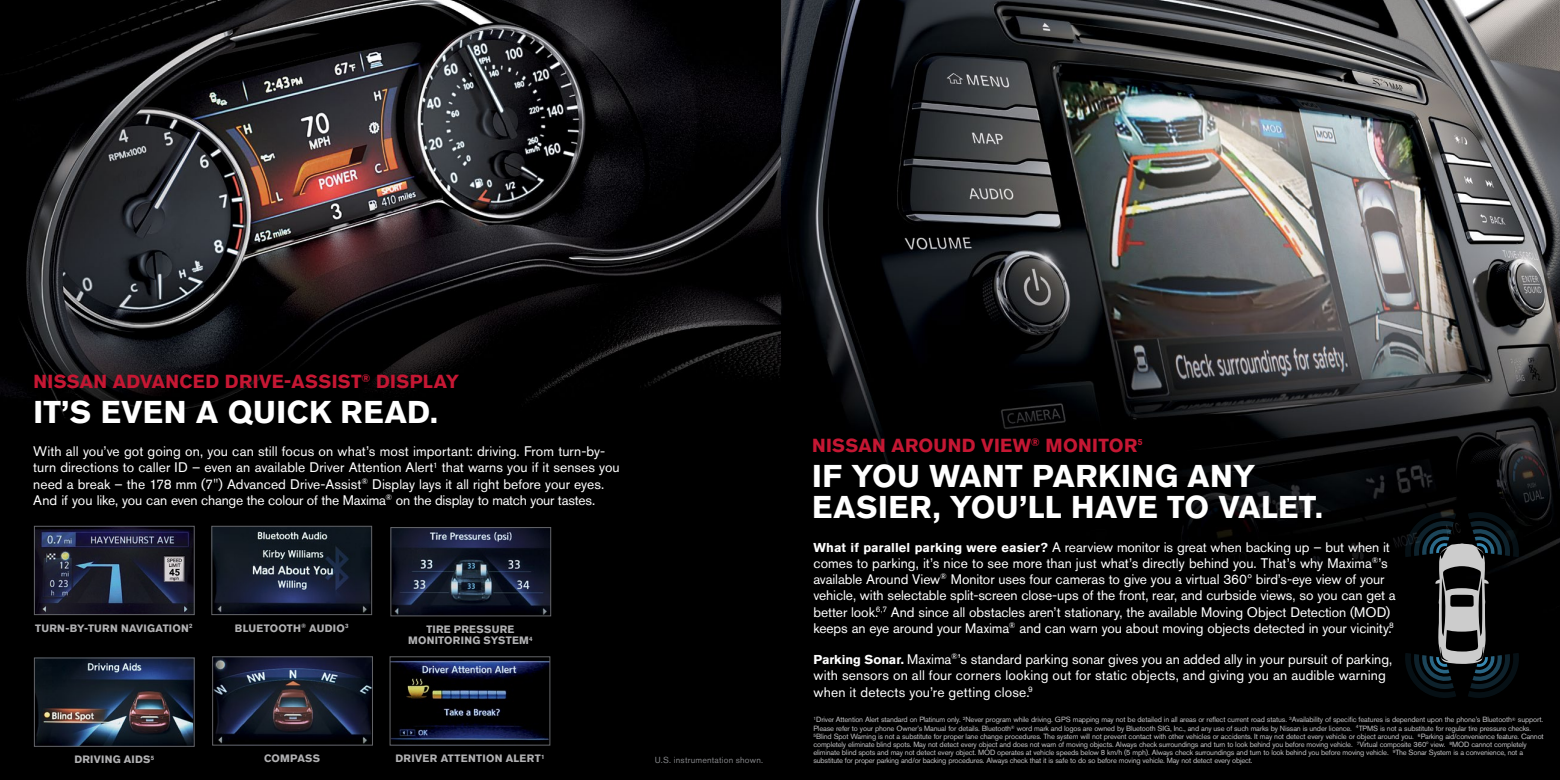
<style>
.page{position:relative;width:1560px;height:780px;background:#fff}
.page>*{position:absolute;margin:0;border:0;box-sizing:border-box;transform-origin:0 0}
.t1{font:700 31.25px/31.2px "Akzidenz Grotesk Pro";letter-spacing:.015em;color:#fff}
.t2{font:700 18.75px "Akzidenz Grotesk Pro";letter-spacing:.015em;color:#c51733}
.t3{font:13.75px/16.2px "Akzidenz Grotesk Pro";letter-spacing:-.005em;color:#fff}
.t4{font:700 10.62px/11.2px "Akzidenz Grotesk Pro";letter-spacing:.025em;color:#b2b2b4;text-align:center}
.t5{font:8.75px "Akzidenz Grotesk Pro";letter-spacing:.02em;color:#838487}
.t6{font:7.5px/8.1px "Akzidenz Grotesk Pro";letter-spacing:-.025em;color:#c1c1c3}
.s1{font-weight:700;font-size:12.75px}
</style>
<div class="page">
<img style="left:0;top:0;width:1559px;height:780px">
<img style="left:36px;top:528px;width:156px;height:85px">
<div style="left:34px;top:526px;width:160px;height:89px;border:1px solid #646569"></div>
<img style="left:392px;top:529px;width:157px;height:85px">
<div style="left:390px;top:527px;width:161px;height:89px;border:1px solid #646569"></div>
<img style="left:214px;top:658px;width:157px;height:85px">
<div style="left:212px;top:656px;width:161px;height:89px;border:1px solid #646569"></div>
<img style="left:213px;top:528px;width:157px;height:85px">
<div style="left:211px;top:526px;width:161px;height:89px;border:1px solid #646569"></div>
<img style="left:36px;top:659px;width:156px;height:85px">
<div style="left:34px;top:657px;width:160px;height:89px;border:1px solid #646569"></div>
<img style="left:392px;top:658px;width:156px;height:85px">
<div style="left:390px;top:656px;width:160px;height:89px;border:1px solid #646569"></div>
<svg style="left:1403px;top:510px;width:116px;height:190px;background:#212628"></svg>
<h2 class="t2" style="left:33px;top:369px;width:427px">NISSAN ADVANCED DRIVE-ASSIST<sup>®</sup> DISPLAY</h2>
<h1 class="t1" style="left:33px;top:396px;width:406px">IT’S EVEN A QUICK READ.</h1>
<p class="t3" style="left:33px;top:443px;width:588px">With all you’ve got going on, you can still focus on what’s most important: driving. From turn-by&shy;turn directions to caller ID – even an available Driver Attention Alert<sup>1</sup> that warns you if it senses you need a break – the 178 mm (7") Advanced Drive-Assist<sup>®</sup> Display lays it all right before your eyes.<br>And if you like, you can even change the colour of the Maxima<sup>®</sup> on the display to match your tastes.</p>
<h3 class="t4" style="left:235px;top:622px;width:115px">BLUETOOTH<sup>®</sup> AUDIO<sup>3</sup></h3>
<h3 class="t4" style="left:35px;top:622px;width:159px">TURN-BY-TURN NAVIGATION<sup>2</sup></h3>
<h3 class="t4" style="left:408px;top:623px;width:126px">TIRE PRESSURE<br>MONITORING SYSTEM<sup>4</sup></h3>
<h3 class="t4" style="left:74px;top:753px;width:81px">DRIVING AIDS<sup>5</sup></h3>
<h3 class="t4" style="left:395px;top:752px;width:150px">DRIVER ATTENTION ALERT<sup>1</sup></h3>
<h3 class="t4" style="left:264px;top:752px;width:58px">COMPASS</h3>
<h2 class="t2" style="left:812px;top:433px;width:332px">NISSAN AROUND VIEW<sup>®</sup> MONITOR<sup>5</sup></h2>
<h1 class="t1" style="left:812px;top:460px;width:512px">IF YOU WANT PARKING ANY<br>EASIER, YOU’LL HAVE TO VALET.</h1>
<p class="t3" style="left:813px;top:538px;width:583px"><span class="s1">What if parallel parking were easier?</span> A rearview monitor is great when backing up – but when it comes to parking, it’s nice to see more than just what’s directly behind you. That’s why Maxima<sup>®</sup>’s available Around View<sup>®</sup> Monitor uses four cameras to give you a virtual 360º bird’s-eye view of your vehicle, with selectable split-screen close-ups of the front, rear, and curbside views, so you can get a better look.<sup>6,7</sup> And since all obstacles aren’t stationary, the available Moving Object Detection (MOD) keeps an eye around your Maxima<sup>®</sup> and can warn you about moving objects detected in your vicinity.<sup>8</sup></p>
<h3 class="t3" style="left:813px;top:651px;width:580px"><span class="s1">Parking Sonar.</span> Maxima<sup>®</sup>’s standard parking sonar gives you an added ally in your pursuit of parking, with sensors on all four corners looking out for static objects, and giving you an audible warning when it detects you’re getting close.<sup>9</sup></h3>
<p class="t6" style="left:813px;top:715px;width:731px"><sup>1</sup>Driver Attention Alert standard on Platinum only. <sup>2</sup>Never program while driving. GPS mapping may not be detailed in all areas or reflect current road status. <sup>3</sup>Availability of specific features is dependent upon the phone’s Bluetooth<sup>®</sup> support.<br>Please refer to your phone Owner’s Manual for details. Bluetooth<sup>®</sup> word mark and logos are owned by Bluetooth SIG, Inc., and any use of such marks by Nissan is under licence. <sup>4</sup>TPMS is not a substitute for regular tire pressure checks.<br><sup>5</sup>Blind Spot Warning is not a substitute for proper lane change procedures. The system will not prevent contact with other vehicles or accidents. It may not detect every vehicle or object around you. <sup>6</sup>Parking aid/convenience feature. Cannot completely eliminate blind spots. May not detect every object and does not warn of moving objects. Always check surroundings and turn to look behind you before moving vehicle. <sup>7</sup>Virtual composite 360º view. <sup>8</sup>MOD cannot completely eliminate blind spots and may not detect every object. MOD operates at vehicle speeds below 8 km/h (5 mph). Always check surroundings and turn to look behind you before moving vehicle. <sup>9</sup>The Sonar System is a convenience, not a</p>
<p class="t5" style="left:654px;top:754px;width:110px">U.S. instrumentation shown.</p>
<p class="t6" style="left:813px;top:756px;width:440px">substitute for proper parking and/or backing procedures. Always check that it is safe to do so before moving vehicle. May not detect every object.</p>
</div>
